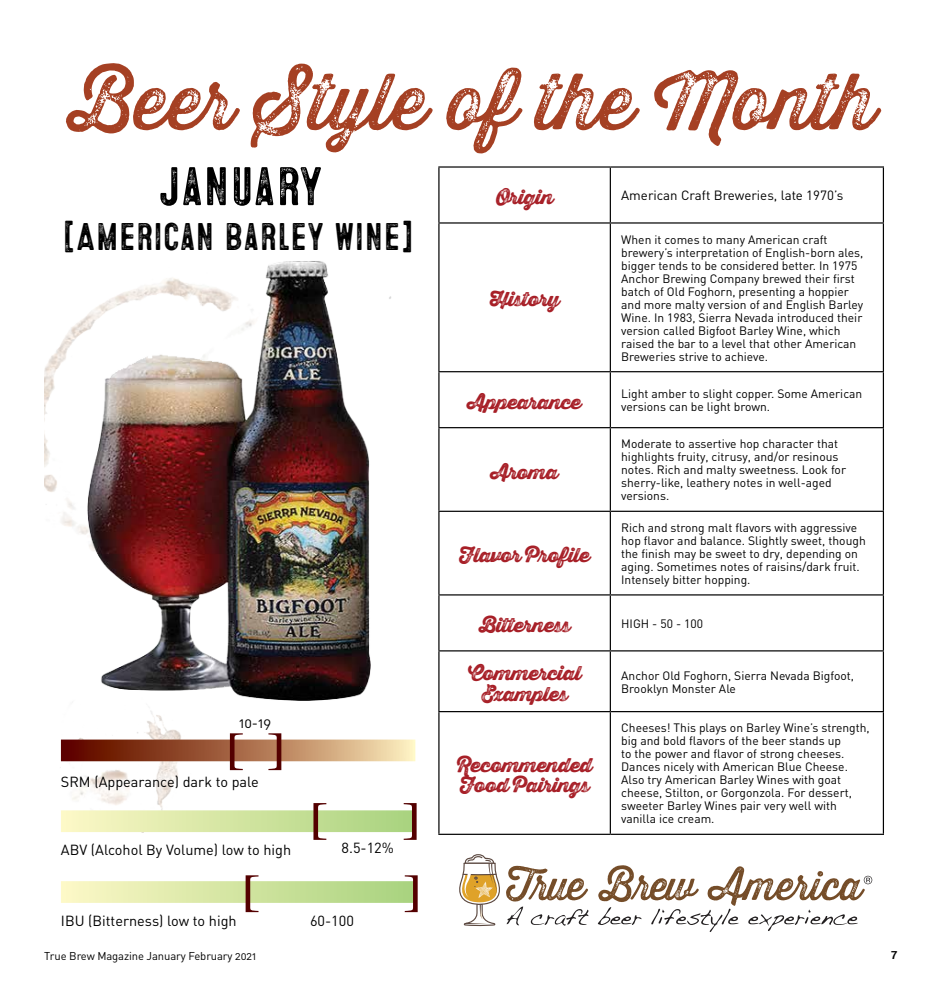
<style>
.page{position:relative;width:945px;height:990px;background:#fff}
.page>*{position:absolute;margin:0;border:0;box-sizing:border-box;transform-origin:0 0}
.t1{font:77.25px "Thirsty Rough Reg Thr";color:#a54023}
.t2{font:54.25px "Microbrew Soft Four";letter-spacing:-.005em;color:#000}
.t3{font:42.5px "Minion Pro";color:#540000;scale:1.79 1}
.t4{font:38.5px "Microbrew Soft Four";color:#000}
.t5{font:19.25px/20.9px "Thirsty Rough Blk Two";letter-spacing:-.02em;color:#a71f27;text-align:center}
.t6{font:14.5px "DIN Regular Alternate";color:#000}
.t7{font:14.5px "DIN";color:#000}
.t8{font:13.25px "DIN";color:#000}
.t9{font:12.12px/13px "DIN";color:#000}
.t10{font:11.25px "DIN Regular Alternate";letter-spacing:-.01em;color:#000}
.t11{font:700 11.25px "Helvetica";color:#000}
</style>
<div class="page">
<img style="left:44px;top:296px;width:353px;height:514px">
<hr style="left:438px;top:166px;width:172px;height:2px;background:#000">
<hr style="left:438px;top:168px;width:2px;height:54px;background:#000">
<hr style="left:610px;top:166px;width:274px;height:2px;background:#000">
<hr style="left:610px;top:168px;width:1px;height:54px;background:#000">
<hr style="left:883px;top:168px;width:1px;height:54px;background:#000">
<hr style="left:438px;top:222px;width:172px;height:2px;background:#000">
<hr style="left:438px;top:224px;width:2px;height:147px;background:#000">
<hr style="left:610px;top:222px;width:274px;height:2px;background:#000">
<hr style="left:610px;top:224px;width:1px;height:147px;background:#000">
<hr style="left:883px;top:224px;width:1px;height:147px;background:#000">
<hr style="left:438px;top:371px;width:172px;height:1px;background:#000">
<hr style="left:438px;top:372px;width:2px;height:55px;background:#000">
<hr style="left:610px;top:371px;width:274px;height:1px;background:#000">
<hr style="left:610px;top:372px;width:1px;height:55px;background:#000">
<hr style="left:883px;top:372px;width:1px;height:55px;background:#000">
<hr style="left:438px;top:427px;width:172px;height:1px;background:#000">
<hr style="left:438px;top:428px;width:2px;height:83px;background:#000">
<hr style="left:610px;top:427px;width:274px;height:1px;background:#000">
<hr style="left:610px;top:428px;width:1px;height:83px;background:#000">
<hr style="left:883px;top:428px;width:1px;height:83px;background:#000">
<hr style="left:438px;top:511px;width:172px;height:1px;background:#000">
<hr style="left:438px;top:512px;width:2px;height:82px;background:#000">
<hr style="left:610px;top:511px;width:274px;height:1px;background:#000">
<hr style="left:610px;top:512px;width:1px;height:82px;background:#000">
<hr style="left:883px;top:512px;width:1px;height:82px;background:#000">
<hr style="left:438px;top:594px;width:172px;height:2px;background:#000">
<hr style="left:438px;top:596px;width:2px;height:54px;background:#000">
<hr style="left:610px;top:594px;width:274px;height:2px;background:#000">
<hr style="left:610px;top:596px;width:1px;height:54px;background:#000">
<hr style="left:883px;top:596px;width:1px;height:54px;background:#000">
<hr style="left:438px;top:650px;width:172px;height:1px;background:#000">
<hr style="left:438px;top:651px;width:2px;height:60px;background:#000">
<hr style="left:610px;top:650px;width:274px;height:1px;background:#000">
<hr style="left:610px;top:651px;width:1px;height:60px;background:#000">
<hr style="left:883px;top:651px;width:1px;height:60px;background:#000">
<hr style="left:438px;top:711px;width:172px;height:1px;background:#000">
<hr style="left:438px;top:712px;width:2px;height:122px;background:#000">
<hr style="left:610px;top:711px;width:274px;height:1px;background:#000">
<hr style="left:610px;top:712px;width:1px;height:122px;background:#000">
<hr style="left:883px;top:712px;width:1px;height:122px;background:#000">
<hr style="left:438px;top:834px;width:172px;height:1px;background:#000">
<hr style="left:610px;top:834px;width:274px;height:1px;background:#000">
<svg style="left:61px;top:740px;width:354px;height:21px;background:#a96e4d"></svg>
<svg style="left:61px;top:810px;width:354px;height:22px;background:#d3e5a3"></svg>
<svg style="left:61px;top:881px;width:354px;height:22px;background:#d2e5a3"></svg>
<img style="left:87px;top:261px;width:284px;height:439px">
<svg style="left:459px;top:854px;width:129px;height:72px"></svg>
<svg style="left:598px;top:865px;width:274px;height:67px"></svg>
<h1 class="t1" style="left:69px;top:45px;width:809px">Beer Style of the Month</h1>
<h3 class="t5" style="left:496px;top:187px;width:59px">Origin</h3>
<p class="t8" style="left:621px;top:187px;width:224px">American Craft Breweries, late 1970’s</p>
<h2 class="t2" style="left:159px;top:156px;width:166px">JANUARY</h2>
<h3 class="t4" style="left:62px;top:215px;width:353px">[AMERICAN BARLEY WINE]</h3>
<p class="t9" style="left:621px;top:233px;width:244px">When it comes to many American craft brewery’s interpretation of English-born ales, bigger tends to be considered better. In 1975<br>Anchor Brewing Company brewed their first batch of Old Foghorn, presenting a hoppier and more malty version of and English Barley Wine. In 1983, Sierra Nevada introduced their version called Bigfoot Barley Wine, which raised the bar to a level that other American Breweries strive to achieve.</p>
<h3 class="t5" style="left:490px;top:289px;width:71px">History</h3>
<h3 class="t5" style="left:468px;top:391px;width:115px">Appearance</h3>
<p class="t9" style="left:621px;top:387px;width:243px">Light amber to slight copper. Some American versions can be light brown.</p>
<h3 class="t5" style="left:491px;top:461px;width:68px">Aroma</h3>
<h3 class="t5" style="left:459px;top:545px;width:132px">Flavor Profile</h3>
<p class="t9" style="left:621px;top:437px;width:226px">Moderate to assertive hop character that highlights fruity, citrusy, and/or resinous notes. Rich and malty sweetness. Look for sherry-like, leathery notes in well-aged versions.</p>
<p class="t9" style="left:621px;top:521px;width:246px">Rich and strong malt flavors with aggressive hop flavor and balance. Slightly sweet, though the finish may be sweet to dry, depending on aging. Sometimes notes of raisins/dark fruit.<br>Intensely bitter hopping.</p>
<p class="t6" style="left:239px;top:714px;width:34px">10-19</p>
<h3 class="t3" style="left:221px;top:721px;width:40px">[ ]</h3>
<p class="t6" style="left:61px;top:773px;width:199px">SRM (Appearance) dark to pale</p>
<p class="t6" style="left:61px;top:841px;width:232px">ABV (Alcohol By Volume) low to high</p>
<h3 class="t3" style="left:304px;top:791px;width:16px">[</h3>
<h3 class="t3" style="left:399px;top:791px;width:16px">]</h3>
<p class="t7" style="left:342px;top:839px;width:54px">8.5-12%</p>
<p class="t6" style="left:61px;top:911px;width:177px">IBU (Bitterness) low to high</p>
<h3 class="t3" style="left:237px;top:863px;width:16px">[</h3>
<h3 class="t3" style="left:401px;top:863px;width:16px">]</h3>
<p class="t7" style="left:310px;top:911px;width:45px">60-100</p>
<h3 class="t5" style="left:479px;top:614px;width:93px">Bitterness</h3>
<p class="t9" style="left:621px;top:617px;width:83px">HIGH - 50 - 100</p>
<h3 class="t5" style="left:468px;top:662px;width:114px">Commercial<br>Examples</h3>
<p class="t9" style="left:621px;top:669px;width:234px">Anchor Old Foghorn, Sierra Nevada Bigfoot,<br>Brooklyn Monster Ale</p>
<h3 class="t5" style="left:457px;top:754px;width:137px;text-align:left">Recommended<br>Food Pairings</h3>
<p class="t9" style="left:621px;top:721px;width:250px">Cheeses! This plays on Barley Wine’s strength, big and bold flavors of the beer stands up<br>to the power and flavor of strong cheeses.<br>Dances nicely with American Blue Cheese.<br>Also try American Barley Wines with goat cheese, Stilton, or Gorgonzola. For dessert, sweeter Barley Wines pair very well with vanilla ice cream.</p>
<p class="t10" style="left:44px;top:948px;width:214px">True Brew Magazine January February 2021</p>
<p class="t11" style="left:891px;top:946px;width:8px">7</p>
</div>
